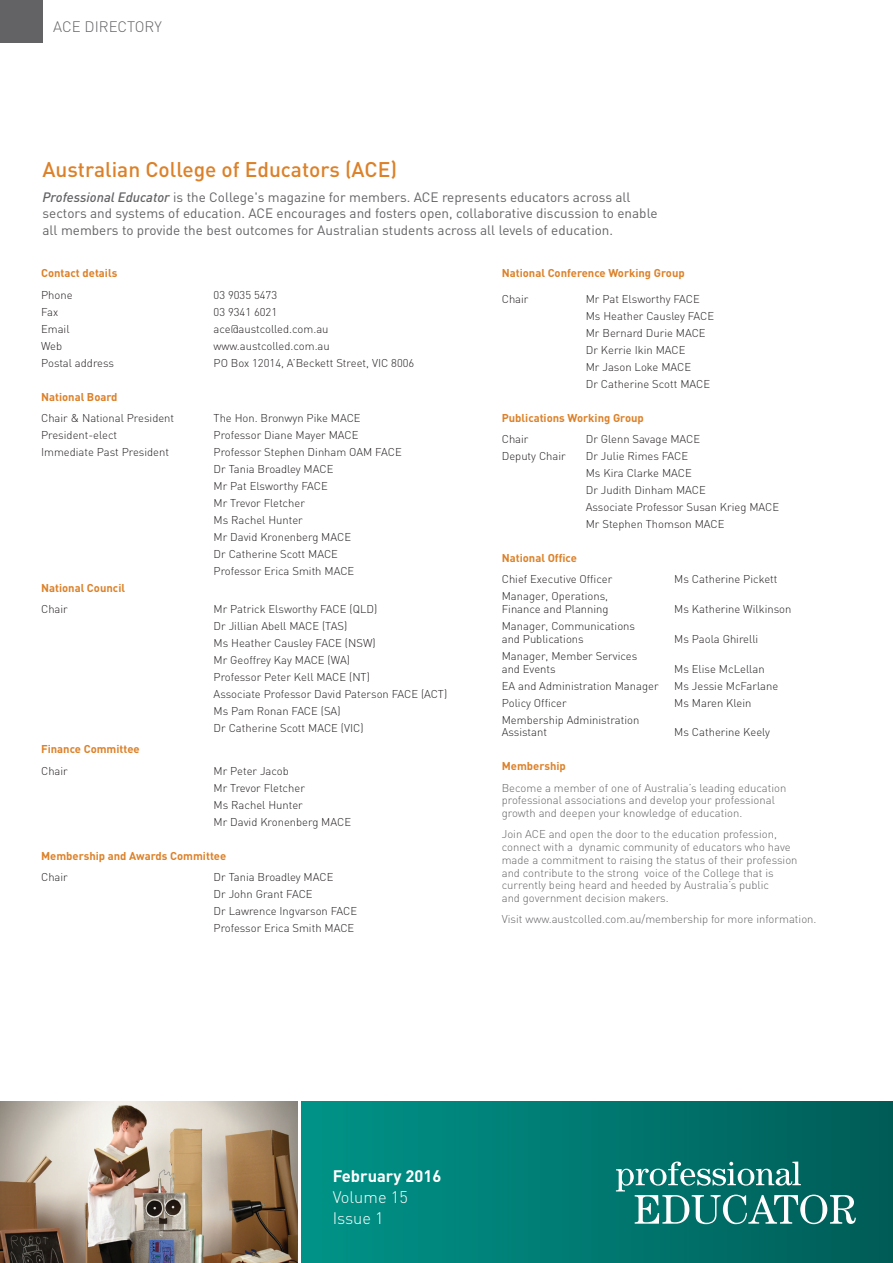
<style>
.page{position:relative;width:893px;height:1263px;background:#fff}
.page>*{position:absolute;margin:0;border:0;box-sizing:border-box;transform-origin:0 0}
.Sub_head_2{font:500 21px "DIN";color:#dc8129}
.t1{font:300 16.5px "DIN";color:#fff}
.t2{font:700 16.5px "DIN";color:#fff}
.t3{font:300 15px "DIN";color:#636366}
.Copy{font:13.5px/16.5px "DIN";color:#636366}
.Copy-2{font:300 11.25px/12.8px "DIN";color:#231f20}
.Copy-3{font:300 11.25px/12.8px "DIN";color:#636366}
.Copy-4{font:700 11.25px "DIN";color:#dc8129}
.s1{font-family:"DINOT";font-weight:500;font-style:italic}
</style>
<div class="page">
<div style="left:0;top:0;width:43px;height:43px;background:#636366"></div>
<div style="left:302px;top:1101px;width:591px;height:162px;background:linear-gradient(to right,#009489,#005c57)"></div>
<img style="left:0;top:1101px;width:298px;height:162px">
<svg style="left:616px;top:1161px;width:240px;height:63px"></svg>
<p class="t3" style="left:53px;top:17px;width:110px">ACE DIRECTORY</p>
<p class="Sub_head_2" style="left:43px;top:156px;width:356px">Australian College of Educators (ACE)</p>
<p class="Copy" style="left:43px;top:188px;width:616px"><span class="s1">Professional Educator</span> is the College's magazine for members. ACE represents educators across all sectors and systems of education. ACE encourages and fosters open, collaborative discussion to enable all members to provide the best outcomes for Australian students across all levels of education.</p>
<p class="Copy-4" style="left:41px;top:266px;width:78px">Contact details</p>
<p class="Copy-2" style="left:41px;top:288px;width:33px">Phone</p>
<p class="Copy-2" style="left:214px;top:288px;width:65px">03 9035 5473</p>
<p class="Copy-2" style="left:41px;top:305px;width:19px">Fax</p>
<p class="Copy-2" style="left:214px;top:305px;width:65px">03 9341 6021</p>
<p class="Copy-2" style="left:41px;top:322px;width:30px">Email</p>
<p class="Copy-2" style="left:214px;top:322px;width:116px">ace@austcolled.com.au</p>
<p class="Copy-2" style="left:41px;top:339px;width:22px">Web</p>
<p class="Copy-2" style="left:214px;top:339px;width:118px">www.austcolled.com.au</p>
<p class="Copy-2" style="left:41px;top:356px;width:74px">Postal address</p>
<p class="Copy-2" style="left:214px;top:356px;width:202px">PO Box 12014, A’Beckett Street, VIC 8006</p>
<p class="Copy-4" style="left:41px;top:389px;width:78px">National Board</p>
<p class="Copy-2" style="left:41px;top:411px;width:135px">Chair &amp; National President</p>
<p class="Copy-2" style="left:214px;top:411px;width:149px">The Hon. Bronwyn Pike MACE</p>
<p class="Copy-2" style="left:41px;top:428px;width:78px">President-elect</p>
<p class="Copy-2" style="left:214px;top:428px;width:146px">Professor Diane Mayer MACE</p>
<p class="Copy-2" style="left:41px;top:445px;width:130px">Immediate Past President</p>
<p class="Copy-2" style="left:214px;top:445px;width:190px">Professor Stephen Dinham OAM FACE</p>
<p class="Copy-2" style="left:214px;top:462px;width:121px">Dr Tania Broadley MACE</p>
<p class="Copy-2" style="left:214px;top:479px;width:116px">Mr Pat Elsworthy FACE</p>
<p class="Copy-2" style="left:214px;top:496px;width:93px">Mr Trevor Fletcher</p>
<p class="Copy-2" style="left:214px;top:513px;width:91px">Ms Rachel Hunter</p>
<p class="Copy-2" style="left:214px;top:530px;width:139px">Mr David Kronenberg MACE</p>
<p class="Copy-2" style="left:214px;top:547px;width:126px">Dr Catherine Scott MACE</p>
<p class="Copy-2" style="left:214px;top:564px;width:142px">Professor Erica Smith MACE</p>
<p class="Copy-4" style="left:41px;top:580px;width:86px">National Council</p>
<p class="Copy-2" style="left:41px;top:602px;width:28px">Chair</p>
<p class="Copy-2" style="left:214px;top:602px;width:165px">Mr Patrick Elsworthy FACE (QLD)</p>
<p class="Copy-2" style="left:214px;top:619px;width:135px">Dr Jillian Abell MACE (TAS)</p>
<p class="Copy-2" style="left:214px;top:636px;width:164px">Ms Heather Causley FACE (NSW)</p>
<p class="Copy-2" style="left:214px;top:653px;width:138px">Mr Geoffrey Kay MACE (WA)</p>
<p class="Copy-2" style="left:214px;top:670px;width:158px">Professor Peter Kell MACE (NT)</p>
<p class="Copy-2" style="left:214px;top:687px;width:235px">Associate Professor David Paterson FACE (ACT)</p>
<p class="Copy-2" style="left:214px;top:704px;width:128px">Ms Pam Ronan FACE (SA)</p>
<p class="Copy-2" style="left:214px;top:722px;width:151px">Dr Catherine Scott MACE (VIC)</p>
<p class="Copy-4" style="left:41px;top:742px;width:100px">Finance Committee</p>
<p class="Copy-2" style="left:41px;top:764px;width:28px">Chair</p>
<p class="Copy-2" style="left:214px;top:764px;width:77px">Mr Peter Jacob</p>
<p class="Copy-2" style="left:214px;top:781px;width:93px">Mr Trevor Fletcher</p>
<p class="Copy-2" style="left:214px;top:798px;width:91px">Ms Rachel Hunter</p>
<p class="Copy-2" style="left:214px;top:815px;width:139px">Mr David Kronenberg MACE</p>
<p class="Copy-4" style="left:41px;top:848px;width:187px">Membership and Awards Committee</p>
<p class="Copy-2" style="left:41px;top:870px;width:28px">Chair</p>
<p class="Copy-2" style="left:214px;top:870px;width:121px">Dr Tania Broadley MACE</p>
<p class="Copy-2" style="left:214px;top:887px;width:101px">Dr John Grant FACE</p>
<p class="Copy-2" style="left:214px;top:904px;width:145px">Dr Lawrence Ingvarson FACE</p>
<p class="Copy-2" style="left:214px;top:921px;width:142px">Professor Erica Smith MACE</p>
<p class="Copy-4" style="left:502px;top:266px;width:184px">National Conference Working Group</p>
<p class="Copy-2" style="left:502px;top:292px;width:28px">Chair</p>
<p class="Copy-2" style="left:586px;top:292px;width:116px">Mr Pat Elsworthy FACE</p>
<p class="Copy-2" style="left:586px;top:309px;width:130px">Ms Heather Causley FACE</p>
<p class="Copy-2" style="left:586px;top:326px;width:121px">Mr Bernard Durie MACE</p>
<p class="Copy-2" style="left:586px;top:343px;width:101px">Dr Kerrie Ikin MACE</p>
<p class="Copy-2" style="left:586px;top:360px;width:107px">Mr Jason Loke MACE</p>
<p class="Copy-2" style="left:586px;top:377px;width:126px">Dr Catherine Scott MACE</p>
<p class="Copy-4" style="left:502px;top:410px;width:144px">Publications Working Group</p>
<p class="Copy-2" style="left:502px;top:432px;width:28px">Chair</p>
<p class="Copy-2" style="left:586px;top:432px;width:116px">Dr Glenn Savage MACE</p>
<p class="Copy-2" style="left:502px;top:449px;width:66px">Deputy Chair</p>
<p class="Copy-2" style="left:586px;top:449px;width:104px">Dr Julie Rimes FACE</p>
<p class="Copy-2" style="left:586px;top:466px;width:108px">Ms Kira Clarke MACE</p>
<p class="Copy-2" style="left:586px;top:483px;width:122px">Dr Judith Dinham MACE</p>
<p class="Copy-2" style="left:586px;top:500px;width:195px">Associate Professor Susan Krieg MACE</p>
<p class="Copy-2" style="left:586px;top:517px;width:140px">Mr Stephen Thomson MACE</p>
<p class="Copy-4" style="left:502px;top:551px;width:77px">National Office</p>
<p class="Copy-2" style="left:502px;top:573px;width:112px">Chief Executive Officer</p>
<p class="Copy-2" style="left:674px;top:573px;width:105px">Ms Catherine Pickett</p>
<p class="Copy-2" style="left:502px;top:590px;width:108px">Manager, Operations,<br>Finance and Planning</p>
<p class="Copy-2" style="left:674px;top:602px;width:119px">Ms Katherine Wilkinson</p>
<p class="Copy-2" style="left:502px;top:619px;width:135px">Manager, Communications and Publications</p>
<p class="Copy-2" style="left:502px;top:649px;width:137px">Manager, Member Services and Events</p>
<p class="Copy-2" style="left:674px;top:632px;width:86px">Ms Paola Ghirelli</p>
<p class="Copy-2" style="left:674px;top:662px;width:92px">Ms Elise McLellan</p>
<p class="Copy-2" style="left:502px;top:679px;width:158px">EA and Administration Manager</p>
<p class="Copy-2" style="left:674px;top:679px;width:106px">Ms Jessie McFarlane</p>
<p class="Copy-2" style="left:502px;top:696px;width:66px">Policy Officer</p>
<p class="Copy-2" style="left:674px;top:696px;width:79px">Ms Maren Klein</p>
<p class="Copy-2" style="left:502px;top:713px;width:139px">Membership Administration<br>Assistant</p>
<p class="Copy-2" style="left:674px;top:726px;width:97px">Ms Catherine Keely</p>
<p class="Copy-4" style="left:502px;top:759px;width:66px">Membership</p>
<p class="Copy-3" style="left:502px;top:781px;width:286px">Become a member of one of Australia’s leading education professional associations and develop your professional growth and deepen your knowledge of education.</p>
<p class="Copy-3" style="left:502px;top:828px;width:297px">Join ACE and open the door to the education profession, connect with a dynamic community of educators who have made a commitment to raising the status of their profession and contribute to the strong voice of the College that is currently being heard and heeded by Australia’s public<br>and government decision makers.</p>
<p class="Copy-3" style="left:502px;top:913px;width:316px">Visit www.austcolled.com.au/membership for more information.</p>
<p class="t2" style="left:333px;top:1165px;width:110px">February 2016</p>
<p class="t1" style="left:333px;top:1186px;width:77px">Volume 15</p>
<p class="t1" style="left:333px;top:1207px;width:53px">Issue 1</p>
</div>
